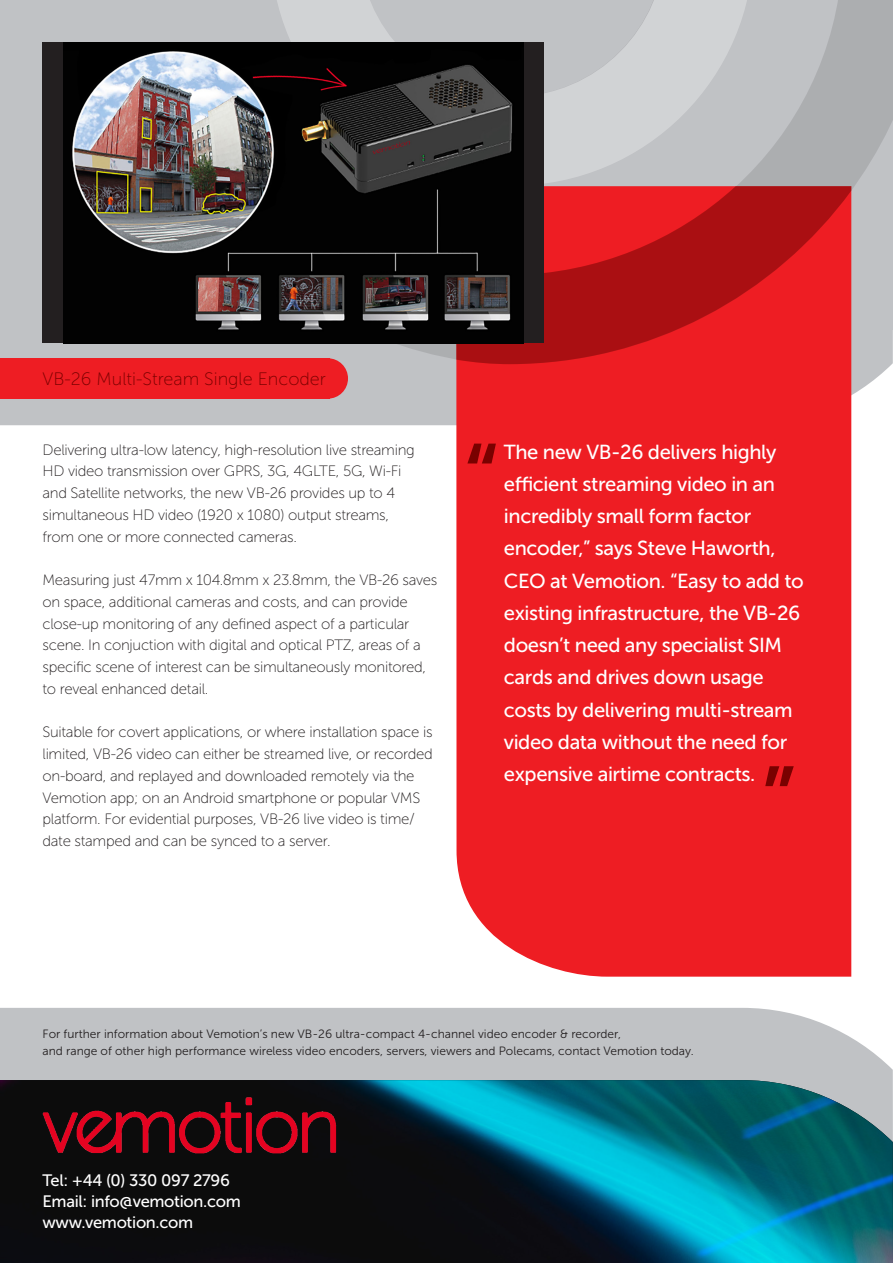
<style>
.page{position:relative;width:893px;height:1263px;background:#fff}
.page>*{position:absolute;margin:0;border:0;box-sizing:border-box;transform-origin:0 0}
.t1{font:20.25px/32.2px "Museo Sans 500";letter-spacing:-.02em;color:#fff}
.t2{font:18px "Museo Sans 100";color:#790100}
.t3{font:16.5px "Museo Sans 500";letter-spacing:-.02em;color:#fff}
.t4{font:15px/21.8px "Museo Sans 100";letter-spacing:-.02em;color:#231f20}
.t5{font:12px/16.5px "Museo Sans 300";color:#231f20}
</style>
<div class="page">
<div style="left:0;top:0;width:893px;height:330px;background:#c0c2c5"></div>
<svg style="left:0;top:196px;width:891px;height:229px;fill:#c0c2c5"></svg>
<div style="left:0;top:1008px;width:893px;height:72px;background:#c0c2c5"></div>
<div style="left:0;top:358px;width:329px;height:41px;background:#ee1d23"></div>
<div style="left:157px;top:358px;width:191px;height:41px;background:#ee1d23;border-radius:20px"></div>
<div style="left:456px;top:365px;width:395px;height:612px;background:#ee1d23"></div>
<img style="left:0;top:1080px;width:893px;height:183px">
<img style="left:39px;top:1087px;width:316px;height:77px">
<svg style="left:168px;top:0;width:725px;height:365px"></svg>
<svg style="left:270px;top:0;width:484px;height:186px"></svg>
<svg style="left:456px;top:186px;width:395px;height:178px;background:#cc161a"></svg>
<div style="left:43px;top:43px;width:501px;height:300px;background:#231f20"></div>
<img style="left:64px;top:43px;width:459px;height:300px">
<svg style="left:467px;top:444px;width:29px;height:19px"></svg>
<svg style="left:765px;top:766px;width:29px;height:20px"></svg>
<p class="t2" style="left:43px;top:369px;width:285px">VB-26 Multi-Stream Single Encoder</p>
<p class="t4" style="left:43px;top:439px;width:374px">Delivering ultra-low latency, high-resolution live streaming HD video transmission over GPRS, 3G, 4GLTE, 5G, Wi-Fi and Satellite networks, the new VB-26 provides up to 4 simultaneous HD video (1920 x 1080) output streams, from one or more connected cameras.</p>
<p class="t4" style="left:43px;top:569px;width:396px">Measuring just 47mm x 104.8mm x 23.8mm, the VB-26 saves on space, additional cameras and costs, and can provide close-up monitoring of any defined aspect of a particular scene. In conjuction with digital and optical PTZ, areas of a specific scene of interest can be simultaneously monitored, to reveal enhanced detail.</p>
<p class="t4" style="left:43px;top:721px;width:392px">Suitable for covert applications, or where installation space is limited, VB-26 video can either be streamed live, or recorded on-board, and replayed and downloaded remotely via the Vemotion app; on an Android smartphone or popular VMS platform. For evidential purposes, VB-26 live video is time/ date stamped and can be synced to a server.</p>
<p class="t1" style="left:504px;top:435px;width:301px">The new VB-26 delivers highly efficient streaming video in an incredibly small form factor encoder,” says Steve Haworth,<br>CEO at Vemotion. “Easy to add to existing infrastructure, the VB-26 doesn’t need any specialist SIM cards and drives down usage costs by delivering multi-stream video data without the need for expensive airtime contracts.</p>
<p class="t5" style="left:43px;top:1026px;width:653px">For further information about Vemotion’s new VB-26 ultra-compact 4-channel video encoder &amp; recorder,<br>and range of other high performance wireless video encoders, servers, viewers and Polecams, contact Vemotion today.</p>
<p class="t3" style="left:43px;top:1171px;width:189px">Tel: +44 (0) 330 097 2796</p>
<p class="t3" style="left:43px;top:1192px;width:200px">Email: info@vemotion.com</p>
<p class="t3" style="left:43px;top:1213px;width:152px">www.vemotion.com</p>
</div>
